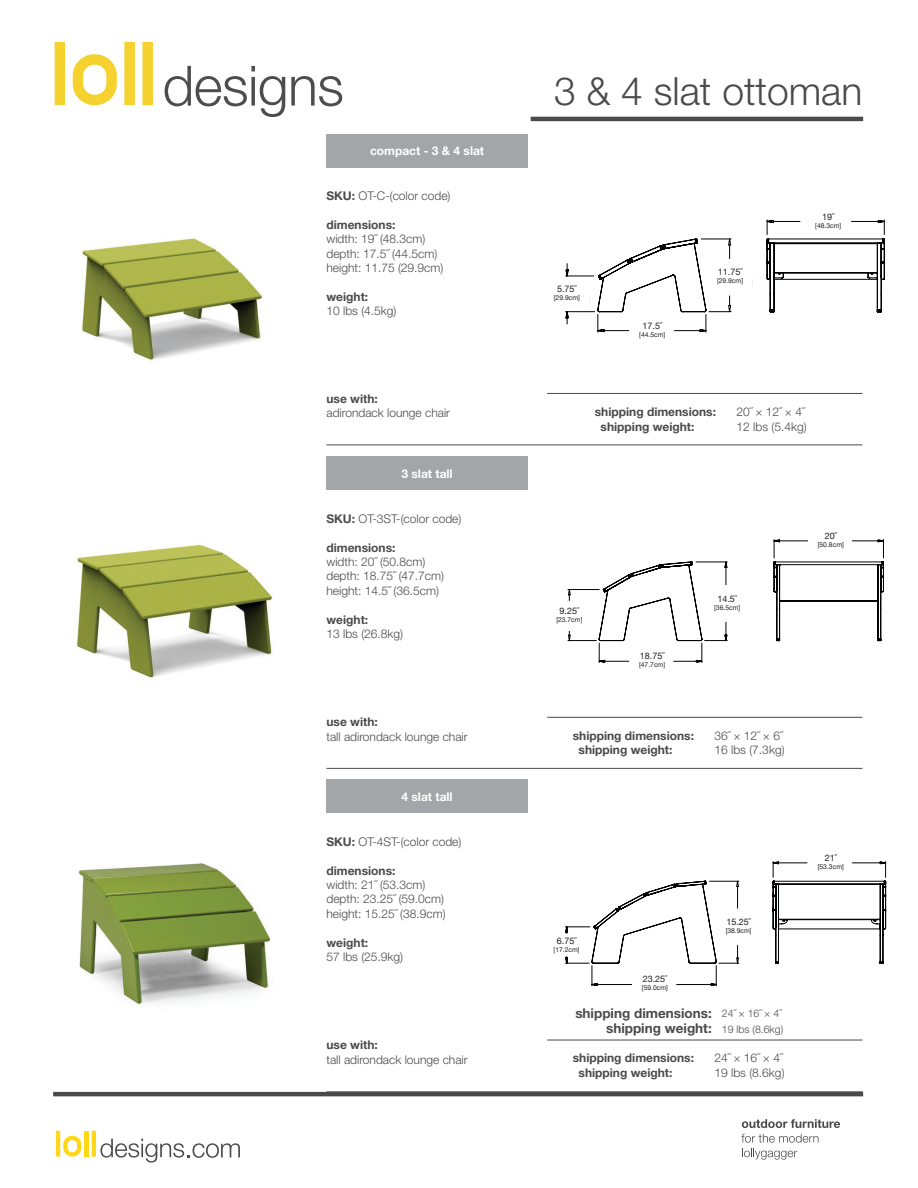
<style>
.page{position:relative;width:918px;height:1188px;background:#fff}
.page>*{position:absolute;margin:0;border:0;box-sizing:border-box;transform-origin:0 0}
.t1{font:300 39px "Helvetica Neue";color:#4a4a4c}
.t2{font:700 13.5px "Helvetica Neue";color:#4a4a4c}
.t3{font:300 12px "Helvetica Neue";color:#4a4a4c}
.t4{font:700 12px "Helvetica Neue";color:#4a4a4c}
.t5{font:700 12px "Helvetica Neue";color:#fff}
.t6{font:300 10.5px "Helvetica Neue";color:#4a4a4c}
.t7{font:9px "Helvetica Neue";color:#231f20}
.t8{font:6.75px "Helvetica Neue";color:#231f20}
.s1{font-weight:700}
</style>
<div class="page">
<hr style="left:531px;top:117px;width:332px;height:4px;background:#4a4a4c">
<hr style="left:53px;top:1092px;width:810px;height:4px;background:#4a4a4c">
<div style="left:124px;top:42px;width:11px;height:63px;background:#f6d22f"></div>
<div style="left:55px;top:42px;width:10px;height:63px;background:#f6d22f"></div>
<div style="left:142px;top:42px;width:11px;height:63px;background:#f6d22f"></div>
<svg style="left:73px;top:54px;width:44px;height:51px"></svg>
<div style="left:84px;top:1131px;width:5px;height:26px;background:#ffd716"></div>
<hr style="left:56px;top:1131px;width:4px;height:26px;background:#ffd716">
<hr style="left:92px;top:1131px;width:4px;height:26px;background:#ffd716">
<svg style="left:63px;top:1136px;width:18px;height:21px"></svg>
<svg style="left:100px;top:1139px;width:140px;height:24px"></svg>
<svg style="left:742px;top:1119px;width:98px;height:9px"></svg>
<svg style="left:741px;top:1134px;width:78px;height:26px"></svg>
<hr style="left:326px;top:445px;width:536px;height:1px;background:#4a4a4c">
<hr style="left:326px;top:768px;width:536px;height:1px;background:#4a4a4c">
<hr style="left:547px;top:393px;width:315px;height:1px;background:#4a4a4c">
<hr style="left:547px;top:717px;width:315px;height:1px;background:#4a4a4c">
<hr style="left:547px;top:1040px;width:315px;height:1px;background:#4a4a4c">
<svg style="left:165px;top:66px;width:120px;height:51px"></svg>
<svg style="left:291px;top:76px;width:51px;height:30px"></svg>
<div style="left:326px;top:780px;width:202px;height:33px;background:#a2a6a9"></div>
<div style="left:326px;top:456px;width:202px;height:34px;background:#a2a6a9"></div>
<div style="left:326px;top:134px;width:202px;height:34px;background:#a2a6a9"></div>
<img style="left:76px;top:544px;width:197px;height:134px">
<svg style="left:552px;top:716px;width:311px;height:325px"></svg>
<svg style="left:567px;top:539px;width:317px;height:124px"></svg>
<img style="left:78px;top:863px;width:193px;height:142px">
<svg style="left:583px;top:816px;width:280px;height:23px"></svg>
<svg style="left:552px;top:839px;width:335px;height:158px"></svg>
<svg style="left:565px;top:219px;width:320px;height:114px"></svg>
<img style="left:82px;top:238px;width:181px;height:122px">
<div style="left:632px;top:966px;width:44px;height:36px;background:#fff"></div>
<div style="left:548px;top:935px;width:38px;height:19px;background:#fff"></div>
<div style="left:716px;top:909px;width:44px;height:36px;background:#fff"></div>
<div style="left:808px;top:845px;width:44px;height:31px;background:#fff"></div>
<div style="left:546px;top:280px;width:43px;height:28px;background:#fff"></div>
<div style="left:630px;top:313px;width:43px;height:36px;background:#fff"></div>
<div style="left:709px;top:259px;width:44px;height:36px;background:#fff"></div>
<div style="left:806px;top:204px;width:43px;height:30px;background:#fff"></div>
<div style="left:548px;top:601px;width:43px;height:30px;background:#fff"></div>
<div style="left:705px;top:585px;width:43px;height:37px;background:#fff"></div>
<div style="left:808px;top:523px;width:44px;height:36px;background:#fff"></div>
<div style="left:630px;top:643px;width:43px;height:36px;background:#fff"></div>
<p class="t5" style="left:370px;top:144px;width:116px">compact - 3 &amp; 4 slat</p>
<p class="t3" style="left:326px;top:188px;width:126px"><span class="s1">SKU:</span> OT-C-(color code)</p>
<p class="t4" style="left:326px;top:217px;width:71px">dimensions:</p>
<p class="t3" style="left:326px;top:232px;width:100px">width: 19˝ (48.3cm)</p>
<p class="t3" style="left:326px;top:246px;width:112px">depth: 17.5˝ (44.5cm)</p>
<p class="t3" style="left:326px;top:260px;width:118px">height: 11.75 (29.9cm)</p>
<p class="t4" style="left:326px;top:289px;width:43px">weight:</p>
<p class="t3" style="left:326px;top:304px;width:72px">10 lbs (4.5kg)</p>
<p class="t1" style="left:554px;top:68px;width:310px">3 &amp; 4 slat ottoman</p>
<p class="t7" style="left:557px;top:282px;width:21px">5.75˝</p>
<p class="t8" style="left:554px;top:293px;width:28px">[29.9cm]</p>
<p class="t7" style="left:643px;top:319px;width:21px">17.5˝</p>
<p class="t8" style="left:639px;top:330px;width:28px">[44.5cm]</p>
<p class="t7" style="left:718px;top:266px;width:26px">11.75˝</p>
<p class="t8" style="left:717px;top:276px;width:28px">[29.9cm]</p>
<p class="t7" style="left:822px;top:210px;width:14px">19˝</p>
<p class="t8" style="left:815px;top:221px;width:28px">[48.3cm]</p>
<p class="t4" style="left:326px;top:391px;width:53px">use with:</p>
<p class="t3" style="left:326px;top:406px;width:125px">adirondack lounge chair</p>
<p class="t4" style="left:595px;top:405px;width:123px">shipping dimensions:</p>
<p class="t3" style="left:737px;top:405px;width:69px">20˝ × 12˝ × 4˝</p>
<p class="t4" style="left:601px;top:419px;width:95px">shipping weight:</p>
<p class="t3" style="left:737px;top:419px;width:72px">12 lbs (5.4kg)</p>
<p class="t5" style="left:401px;top:466px;width:53px">3 slat tall</p>
<p class="t3" style="left:326px;top:511px;width:136px"><span class="s1">SKU:</span> OT-3ST-(color code)</p>
<p class="t4" style="left:326px;top:540px;width:71px">dimensions:</p>
<p class="t3" style="left:326px;top:554px;width:100px">width: 20˝ (50.8cm)</p>
<p class="t3" style="left:326px;top:569px;width:119px">depth: 18.75˝ (47.7cm)</p>
<p class="t3" style="left:326px;top:583px;width:114px">height: 14.5˝ (36.5cm)</p>
<p class="t4" style="left:326px;top:612px;width:43px">weight:</p>
<p class="t3" style="left:326px;top:626px;width:78px">13 lbs (26.8kg)</p>
<p class="t7" style="left:560px;top:604px;width:21px">9.25˝</p>
<p class="t8" style="left:556px;top:615px;width:28px">[23.7cm]</p>
<p class="t7" style="left:640px;top:650px;width:26px">18.75˝</p>
<p class="t8" style="left:639px;top:660px;width:28px">[47.7cm]</p>
<p class="t7" style="left:717px;top:592px;width:21px">14.5˝</p>
<p class="t8" style="left:714px;top:602px;width:28px">[36.5cm]</p>
<p class="t4" style="left:326px;top:714px;width:53px">use with:</p>
<p class="t3" style="left:326px;top:729px;width:143px">tall adirondack lounge chair</p>
<p class="t4" style="left:573px;top:728px;width:123px">shipping dimensions:</p>
<p class="t3" style="left:715px;top:728px;width:69px">36˝ × 12˝ × 6˝</p>
<p class="t4" style="left:579px;top:742px;width:95px">shipping weight:</p>
<p class="t3" style="left:715px;top:743px;width:72px">16 lbs (7.3kg)</p>
<p class="t5" style="left:401px;top:789px;width:53px">4 slat tall</p>
<p class="t3" style="left:326px;top:834px;width:136px"><span class="s1">SKU:</span> OT-4ST-(color code)</p>
<p class="t4" style="left:326px;top:863px;width:71px">dimensions:</p>
<p class="t3" style="left:326px;top:877px;width:100px">width: 21˝ (53.3cm)</p>
<p class="t3" style="left:326px;top:892px;width:119px">depth: 23.25˝ (59.0cm)</p>
<p class="t3" style="left:326px;top:906px;width:121px">height: 15.25˝ (38.9cm)</p>
<p class="t4" style="left:326px;top:935px;width:43px">weight:</p>
<p class="t3" style="left:326px;top:949px;width:78px">57 lbs (25.9kg)</p>
<p class="t4" style="left:326px;top:1037px;width:53px">use with:</p>
<p class="t3" style="left:326px;top:1052px;width:143px">tall adirondack lounge chair</p>
<p class="t7" style="left:557px;top:934px;width:21px">6.75˝</p>
<p class="t8" style="left:554px;top:945px;width:28px">[17.2cm]</p>
<p class="t7" style="left:643px;top:972px;width:26px">23.25˝</p>
<p class="t8" style="left:642px;top:983px;width:28px">[59.0cm]</p>
<p class="t2" style="left:575px;top:1005px;width:138px">shipping dimensions:</p>
<p class="t2" style="left:606px;top:1020px;width:107px">shipping weight:</p>
<p class="t7" style="left:726px;top:915px;width:26px">15.25˝</p>
<p class="t8" style="left:726px;top:926px;width:28px">[38.9cm]</p>
<p class="t6" style="left:722px;top:1007px;width:61px">24˝ × 16˝ × 4˝</p>
<p class="t6" style="left:722px;top:1023px;width:63px">19 lbs (8.6kg)</p>
<p class="t4" style="left:573px;top:1051px;width:123px">shipping dimensions:</p>
<p class="t3" style="left:715px;top:1051px;width:69px">24˝ × 16˝ × 4˝</p>
<p class="t4" style="left:579px;top:1065px;width:95px">shipping weight:</p>
<p class="t3" style="left:715px;top:1065px;width:72px">19 lbs (8.6kg)</p>
<p class="t7" style="left:825px;top:529px;width:14px">20˝</p>
<p class="t8" style="left:818px;top:540px;width:28px">[50.8cm]</p>
<p class="t7" style="left:825px;top:852px;width:14px">21˝</p>
<p class="t8" style="left:818px;top:862px;width:28px">[53.3cm]</p>
</div>
